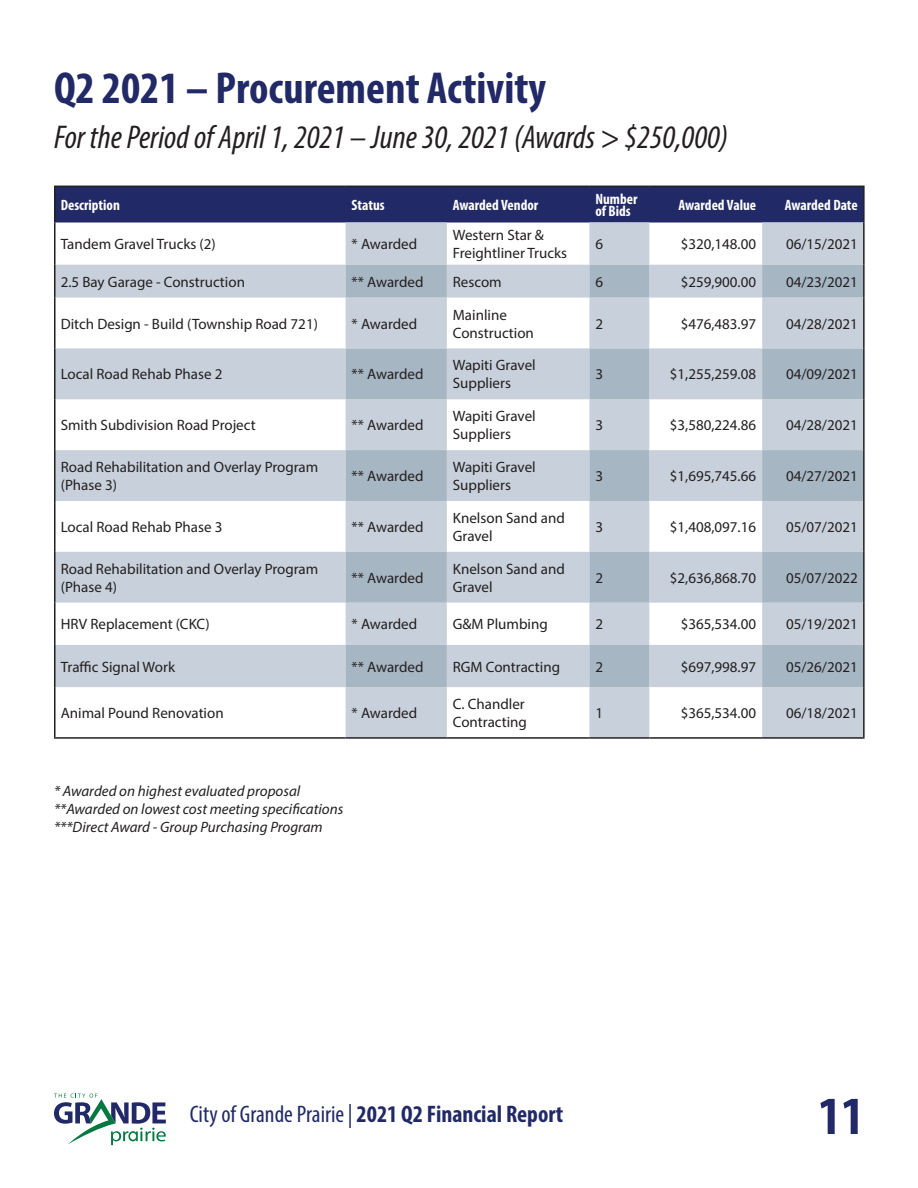
<style>
.page{position:relative;width:918px;height:1188px;background:#fff}
.page>*{position:absolute;margin:0;border:0;box-sizing:border-box;transform-origin:0 0}
.t1{font:700 condensed 54px "Myriad Pro";color:#212a67}
.t2{font:700 condensed 45px "Myriad Pro";color:#212a67}
.t3{font:italic condensed 33px "Myriad Pro";color:#231f20}
.t4{font:700 condensed 24px "Myriad Pro";color:#212a67}
.t5{font:15px/18px "Myriad Pro";color:#231f20}
.t6{font:italic 15px "Myriad Pro";color:#231f20}
.t7{font:700 condensed 15px/12px "Myriad Pro";color:#fff}
.s1{font-weight:400}
</style>
<div class="page">
<svg style="left:54px;top:1094px;width:112px;height:51px"></svg>
<div style="left:56px;top:187px;width:807px;height:36px;background:#212a67"></div>
<svg style="left:56px;top:223px;width:807px;height:514px"></svg>
<svg style="left:346px;top:265px;width:517px;height:422px;fill:#c8d1db"></svg>
<hr style="left:54px;top:186px;width:292px;height:1px;background:#231f20">
<hr style="left:54px;top:187px;width:2px;height:36px;background:#231f20">
<hr style="left:346px;top:186px;width:101px;height:1px;background:#231f20">
<hr style="left:447px;top:186px;width:142px;height:1px;background:#231f20">
<hr style="left:589px;top:186px;width:60px;height:1px;background:#231f20">
<hr style="left:649px;top:186px;width:113px;height:1px;background:#231f20">
<hr style="left:762px;top:186px;width:103px;height:1px;background:#231f20">
<hr style="left:863px;top:187px;width:2px;height:36px;background:#231f20">
<hr style="left:54px;top:223px;width:2px;height:42px;background:#231f20">
<hr style="left:54px;top:265px;width:2px;height:33px;background:#231f20">
<hr style="left:54px;top:298px;width:2px;height:50px;background:#231f20">
<hr style="left:54px;top:399px;width:2px;height:51px;background:#231f20">
<hr style="left:54px;top:501px;width:2px;height:51px;background:#231f20">
<hr style="left:54px;top:603px;width:2px;height:42px;background:#231f20">
<hr style="left:54px;top:348px;width:2px;height:51px;background:#231f20">
<hr style="left:54px;top:450px;width:2px;height:51px;background:#231f20">
<hr style="left:54px;top:552px;width:2px;height:51px;background:#231f20">
<hr style="left:54px;top:645px;width:2px;height:42px;background:#231f20">
<hr style="left:863px;top:223px;width:2px;height:42px;background:#231f20">
<hr style="left:863px;top:265px;width:2px;height:33px;background:#231f20">
<hr style="left:863px;top:298px;width:2px;height:50px;background:#231f20">
<hr style="left:863px;top:348px;width:2px;height:51px;background:#231f20">
<hr style="left:863px;top:399px;width:2px;height:51px;background:#231f20">
<hr style="left:863px;top:450px;width:2px;height:51px;background:#231f20">
<hr style="left:863px;top:501px;width:2px;height:51px;background:#231f20">
<hr style="left:863px;top:552px;width:2px;height:51px;background:#231f20">
<hr style="left:863px;top:603px;width:2px;height:42px;background:#231f20">
<hr style="left:863px;top:645px;width:2px;height:42px;background:#231f20">
<hr style="left:54px;top:687px;width:2px;height:50px;background:#231f20">
<hr style="left:863px;top:687px;width:2px;height:50px;background:#231f20">
<hr style="left:54px;top:737px;width:292px;height:2px;background:#231f20">
<hr style="left:346px;top:737px;width:101px;height:2px;background:#231f20">
<hr style="left:447px;top:737px;width:142px;height:2px;background:#231f20">
<hr style="left:589px;top:737px;width:60px;height:2px;background:#231f20">
<hr style="left:649px;top:737px;width:113px;height:2px;background:#231f20">
<hr style="left:762px;top:737px;width:103px;height:2px;background:#231f20">
<p class="t2" style="left:54px;top:60px;width:494px">Q2 2021 – Procurement Activity</p>
<p class="t3" style="left:54px;top:117px;width:676px">For the Period of April 1, 2021 – June 30, 2021 (Awards &gt; $250,000)</p>
<p class="t7" style="left:61px;top:199px;width:61px">Description</p>
<p class="t7" style="left:352px;top:199px;width:35px">Status</p>
<p class="t7" style="left:453px;top:199px;width:87px">Awarded Vendor</p>
<p class="t7" style="left:595px;top:193px;width:44px">Number of Bids</p>
<p class="t7" style="left:679px;top:199px;width:79px">Awarded Value</p>
<p class="t7" style="left:785px;top:199px;width:75px">Awarded Date</p>
<p class="t5" style="left:61px;top:235px;width:157px">Tandem Gravel Trucks (2)</p>
<p class="t5" style="left:352px;top:235px;width:67px">* Awarded</p>
<p class="t5" style="left:453px;top:226px;width:116px">Western Star &amp;<br>Freightliner Trucks</p>
<p class="t5" style="left:595px;top:235px;width:9px">6</p>
<p class="t5" style="left:681px;top:235px;width:77px">$320,148.00</p>
<p class="t5" style="left:786px;top:235px;width:73px">06/15/2021</p>
<p class="t5" style="left:61px;top:273px;width:186px">2.5 Bay Garage - Construction</p>
<p class="t5" style="left:352px;top:273px;width:73px">** Awarded</p>
<p class="t5" style="left:453px;top:273px;width:50px">Rescom</p>
<p class="t5" style="left:595px;top:273px;width:9px">6</p>
<p class="t5" style="left:681px;top:273px;width:77px">$259,900.00</p>
<p class="t5" style="left:786px;top:273px;width:73px">04/23/2021</p>
<p class="t5" style="left:61px;top:314px;width:259px">Ditch Design - Build (Township Road 721)</p>
<p class="t5" style="left:352px;top:314px;width:67px">* Awarded</p>
<p class="t5" style="left:453px;top:305px;width:83px">Mainline<br>Construction</p>
<p class="t5" style="left:595px;top:314px;width:9px">2</p>
<p class="t5" style="left:681px;top:314px;width:77px">$476,483.97</p>
<p class="t5" style="left:786px;top:314px;width:73px">04/28/2021</p>
<p class="t5" style="left:61px;top:365px;width:163px">Local Road Rehab Phase 2</p>
<p class="t5" style="left:352px;top:365px;width:73px">** Awarded</p>
<p class="t5" style="left:453px;top:356px;width:84px">Wapiti Gravel<br>Suppliers</p>
<p class="t5" style="left:595px;top:365px;width:9px">3</p>
<p class="t5" style="left:670px;top:365px;width:88px">$1,255,259.08</p>
<p class="t5" style="left:786px;top:365px;width:73px">04/09/2021</p>
<p class="t5" style="left:61px;top:416px;width:196px">Smith Subdivision Road Project</p>
<p class="t5" style="left:352px;top:416px;width:73px">** Awarded</p>
<p class="t5" style="left:453px;top:407px;width:84px">Wapiti Gravel<br>Suppliers</p>
<p class="t5" style="left:595px;top:416px;width:9px">3</p>
<p class="t5" style="left:670px;top:416px;width:88px">$3,580,224.86</p>
<p class="t5" style="left:786px;top:416px;width:73px">04/28/2021</p>
<p class="t5" style="left:61px;top:458px;width:259px">Road Rehabilitation and Overlay Program (Phase 3)</p>
<p class="t5" style="left:352px;top:467px;width:73px">** Awarded</p>
<p class="t5" style="left:453px;top:458px;width:84px">Wapiti Gravel<br>Suppliers</p>
<p class="t5" style="left:595px;top:467px;width:9px">3</p>
<p class="t5" style="left:670px;top:467px;width:88px">$1,695,745.66</p>
<p class="t5" style="left:786px;top:467px;width:73px">04/27/2021</p>
<p class="t5" style="left:61px;top:518px;width:163px">Local Road Rehab Phase 3</p>
<p class="t5" style="left:352px;top:518px;width:73px">** Awarded</p>
<p class="t5" style="left:453px;top:509px;width:113px">Knelson Sand and<br>Gravel</p>
<p class="t5" style="left:595px;top:518px;width:9px">3</p>
<p class="t5" style="left:670px;top:518px;width:88px">$1,408,097.16</p>
<p class="t5" style="left:786px;top:518px;width:73px">05/07/2021</p>
<p class="t5" style="left:61px;top:560px;width:259px">Road Rehabilitation and Overlay Program (Phase 4)</p>
<p class="t5" style="left:352px;top:569px;width:73px">** Awarded</p>
<p class="t5" style="left:453px;top:560px;width:113px">Knelson Sand and<br>Gravel</p>
<p class="t5" style="left:595px;top:569px;width:9px">2</p>
<p class="t5" style="left:670px;top:569px;width:88px">$2,636,868.70</p>
<p class="t5" style="left:786px;top:569px;width:73px">05/07/2022</p>
<p class="t5" style="left:61px;top:615px;width:151px">HRV Replacement (CKC)</p>
<p class="t5" style="left:352px;top:615px;width:67px">* Awarded</p>
<p class="t5" style="left:453px;top:615px;width:96px">G&amp;M Plumbing</p>
<p class="t5" style="left:595px;top:615px;width:9px">2</p>
<p class="t5" style="left:681px;top:615px;width:77px">$365,534.00</p>
<p class="t5" style="left:786px;top:615px;width:73px">05/19/2021</p>
<p class="t5" style="left:61px;top:657px;width:116px">Traffic Signal Work</p>
<p class="t5" style="left:352px;top:657px;width:73px">** Awarded</p>
<p class="t5" style="left:453px;top:657px;width:109px">RGM Contracting</p>
<p class="t5" style="left:595px;top:657px;width:9px">2</p>
<p class="t5" style="left:681px;top:657px;width:77px">$697,998.97</p>
<p class="t5" style="left:786px;top:657px;width:73px">05/26/2021</p>
<p class="t5" style="left:61px;top:704px;width:164px">Animal Pound Renovation</p>
<p class="t5" style="left:352px;top:704px;width:67px">* Awarded</p>
<p class="t5" style="left:453px;top:695px;width:76px">C. Chandler<br>Contracting</p>
<p class="t5" style="left:595px;top:704px;width:9px">1</p>
<p class="t5" style="left:681px;top:704px;width:77px">$365,534.00</p>
<p class="t5" style="left:786px;top:704px;width:73px">06/18/2021</p>
<p class="t6" style="left:54px;top:782px;width:248px">* Awarded on highest evaluated proposal</p>
<p class="t6" style="left:54px;top:800px;width:291px">**Awarded on lowest cost meeting specifications</p>
<p class="t6" style="left:54px;top:818px;width:270px">***Direct Award - Group Purchasing Program</p>
<h3 class="t4" style="left:190px;top:1099px;width:375px"><span class="s1">City of Grande Prairie |</span> 2021 Q2 Financial Report</h3>
<h1 class="t1" style="left:818px;top:1082px;width:48px">11</h1>
</div>
